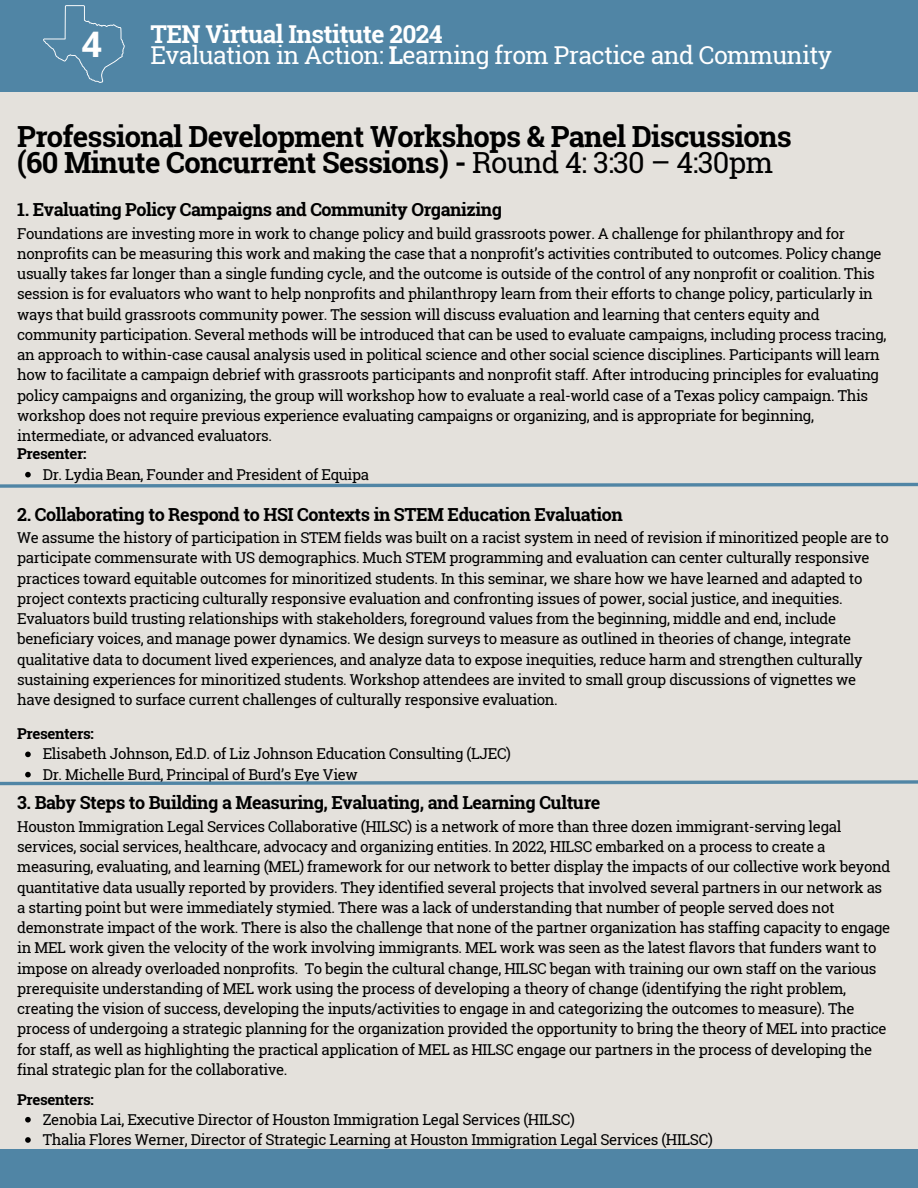
<style>
.page{position:relative;width:918px;height:1188px;background:#e4e1dc}
.page>*{position:absolute;margin:0;border:0;box-sizing:border-box;transform-origin:0 0}
.t1{font:700 35.25px "Open Sans";color:#fff}
.t2{font:700 29.1px/25.8px "Roboto Slab";letter-spacing:-.025em;color:#000}
.t3{font:24.6px/21.3px "Roboto Slab";letter-spacing:-.025em;color:#fff}
.t4{font:700 18px "Roboto Slab";letter-spacing:-.025em;color:#000}
.t5{font:15px/20.2px "Roboto Slab";letter-spacing:-.025em;color:#000}
.t6{font:700 15px "Roboto Slab";letter-spacing:-.025em;color:#000}
.s1{font-weight:700}
.s2{font-weight:400}
</style>
<div class="page">
<div style="left:0;top:0;width:918px;height:92px;background:#5085a5"></div>
<div style="left:0;top:1149px;width:918px;height:39px;background:#5085a5"></div>
<svg style="left:43px;top:5px;width:82px;height:78px"></svg>
<svg style="left:25px;top:752px;width:6px;height:5px"></svg>
<svg style="left:25px;top:1117px;width:6px;height:6px"></svg>
<svg style="left:25px;top:1137px;width:6px;height:6px"></svg>
<svg style="left:0;top:772px;width:918px;height:14px"></svg>
<svg style="left:0;top:472px;width:918px;height:16px"></svg>
<h1 class="t1" style="left:82px;top:20px;width:22px">4</h1>
<h3 class="t3" style="left:150px;top:23px;width:683px"><span class="s1">TEN Virtual Institute 2024<br></span>Evaluation in Action: <span class="s1">L</span>earning from Practice and Community</h3>
<h2 class="t2" style="left:17px;top:123px;width:776px">Professional Development Workshops &amp; Panel Discussions (60 Minute Concurrent Sessions) - <span class="s2">Round 4: 3:30 – 4:30pm</span></h2>
<p class="t4" style="left:17px;top:197px;width:486px">1. Evaluating Policy Campaigns and Community Organizing</p>
<p class="t5" style="left:17px;top:223px;width:871px">Foundations are investing more in work to change policy and build grassroots power. A challenge for philanthropy and for nonprofits can be measuring this work and making the case that a nonprofit’s activities contributed to outcomes. Policy change usually takes far longer than a single funding cycle, and the outcome is outside of the control of any nonprofit or coalition. This session is for evaluators who want to help nonprofits and philanthropy learn from their efforts to change policy, particularly in ways that build grassroots community power. The session will discuss evaluation and learning that centers equity and community participation. Several methods will be introduced that can be used to evaluate campaigns, including process tracing, an approach to within-case causal analysis used in political science and other social science disciplines. Participants will learn how to facilitate a campaign debrief with grassroots participants and nonprofit staff. After introducing principles for evaluating policy campaigns and organizing, the group will workshop how to evaluate a real-world case of a Texas policy campaign. This workshop does not require previous experience evaluating campaigns or organizing, and is appropriate for beginning, intermediate, or advanced evaluators.</p>
<p class="t6" style="left:17px;top:444px;width:71px">Presenter:</p>
<p class="t5" style="left:43px;top:464px;width:328px">Dr. Lydia Bean, Founder and President of Equipa</p>
<p class="t4" style="left:17px;top:502px;width:607px">2. Collaborating to Respond to HSI Contexts in STEM Education Evaluation</p>
<p class="t5" style="left:17px;top:527px;width:873px">We assume the history of participation in STEM fields was built on a racist system in need of revision if minoritized people are to participate commensurate with US demographics. Much STEM programming and evaluation can center culturally responsive practices toward equitable outcomes for minoritized students. In this seminar, we share how we have learned and adapted to project contexts practicing culturally responsive evaluation and confronting issues of power, social justice, and inequities.<br>Evaluators build trusting relationships with stakeholders, foreground values from the beginning, middle and end, include beneficiary voices, and manage power dynamics. We design surveys to measure as outlined in theories of change, integrate qualitative data to document lived experiences, and analyze data to expose inequities, reduce harm and strengthen culturally sustaining experiences for minoritized students. Workshop attendees are invited to small group discussions of vignettes we have designed to surface current challenges of culturally responsive evaluation.</p>
<p class="t6" style="left:17px;top:723px;width:78px">Presenters:</p>
<p class="t5" style="left:43px;top:743px;width:470px">Elisabeth Johnson, Ed.D. of Liz Johnson Education Consulting (LJEC)<br>Dr. Michelle Burd, Principal of Burd’s Eye View</p>
<p class="t4" style="left:17px;top:790px;width:585px">3. Baby Steps to Building a Measuring, Evaluating, and Learning Culture</p>
<p class="t5" style="left:17px;top:816px;width:875px">Houston Immigration Legal Services Collaborative (HILSC) is a network of more than three dozen immigrant-serving legal services, social services, healthcare, advocacy and organizing entities. In 2022, HILSC embarked on a process to create a measuring, evaluating, and learning (MEL) framework for our network to better display the impacts of our collective work beyond quantitative data usually reported by providers. They identified several projects that involved several partners in our network as a starting point but were immediately stymied. There was a lack of understanding that number of people served does not demonstrate impact of the work. There is also the challenge that none of the partner organization has staffing capacity to engage in MEL work given the velocity of the work involving immigrants. MEL work was seen as the latest flavors that funders want to impose on already overloaded nonprofits. To begin the cultural change, HILSC began with training our own staff on the various prerequisite understanding of MEL work using the process of developing a theory of change (identifying the right problem, creating the vision of success, developing the inputs/activities to engage in and categorizing the outcomes to measure). The process of undergoing a strategic planning for the organization provided the opportunity to bring the theory of MEL into practice for staff, as well as highlighting the practical application of MEL as HILSC engage our partners in the process of developing the final strategic plan for the collaborative.</p>
<p class="t6" style="left:17px;top:1089px;width:78px">Presenters:</p>
<p class="t5" style="left:43px;top:1109px;width:672px">Zenobia Lai, Executive Director of Houston Immigration Legal Services (HILSC)<br>Thalia Flores Werner, Director of Strategic Learning at Houston Immigration Legal Services (HILSC)</p>
</div>
